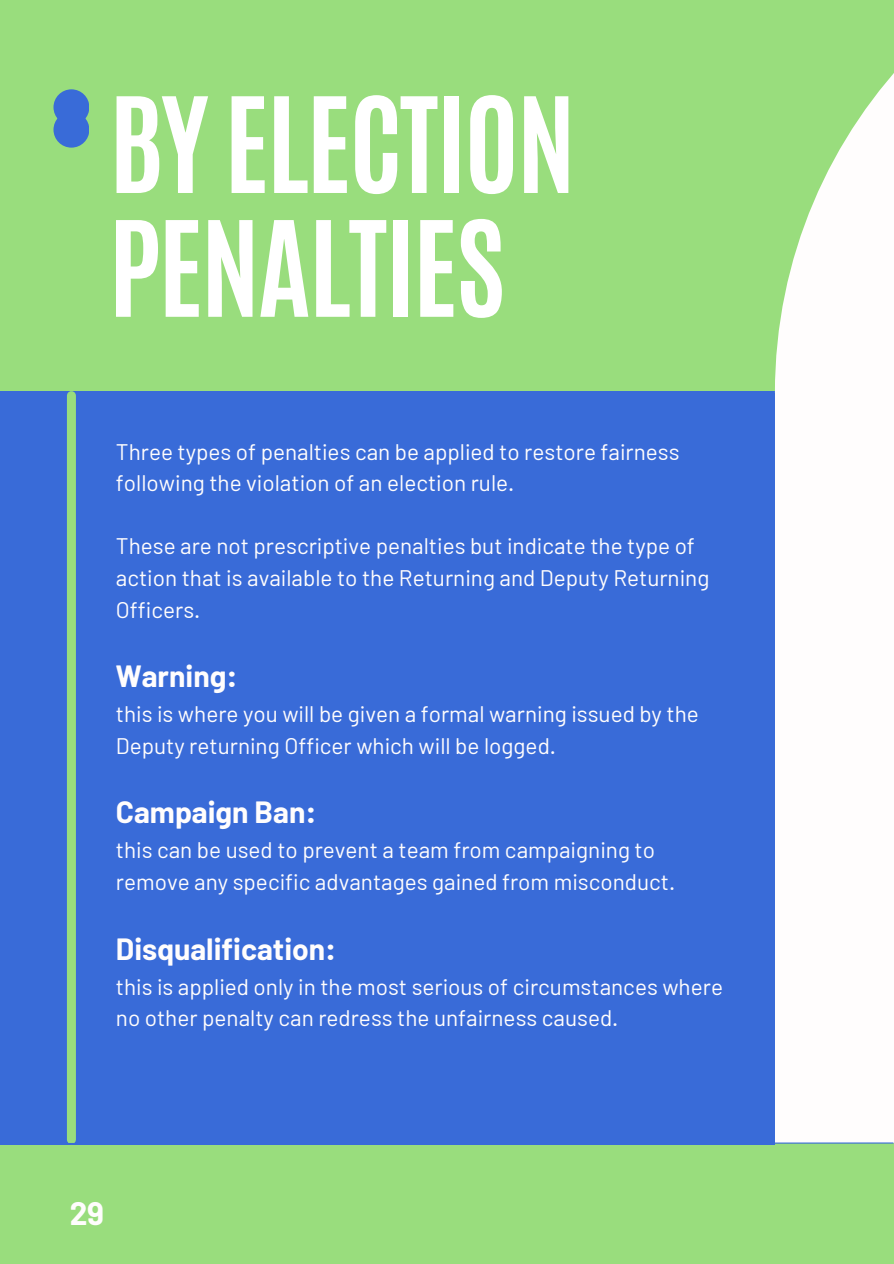
<style>
.page{position:relative;width:894px;height:1264px;background:#fff}
.page>*{position:absolute;margin:0;border:0;box-sizing:border-box;transform-origin:0 0}
.t1{font:700 112.5px/123.8px "Antonio";letter-spacing:-.02em;color:#fff}
.t2{font:700 31.65px "Barlow";color:#fffdfd}
.t3{font:700 30px "Barlow";color:#fffdfd}
.t4{font:22.5px/31.5px "Barlow";color:#fffdfd}
</style>
<div class="page">
<div style="left:0;top:0;width:893px;height:1263px;background:#99dd7d"></div>
<div style="left:0;top:391px;width:774px;height:753px;background:#396bd8"></div>
<div style="left:67px;top:395px;width:9px;height:744px;background:#99dd7d"></div>
<div style="left:53px;top:89px;width:36px;height:36px;background:#396bd8;border-radius:50%"></div>
<div style="left:53px;top:112px;width:36px;height:36px;background:#396bd8;border-radius:50%"></div>
<div style="left:774px;top:390px;width:119px;height:752px;background:#fffdfd"></div>
<svg style="left:67px;top:1141px;width:826px;height:3px"></svg>
<svg style="left:774px;top:74px;width:119px;height:319px;fill:#fffdfd"></svg>
<p class="t1" style="left:109px;top:83px;width:468px">BY ELECTION<br>PENALTIES</p>
<h1 class="t4" style="left:116px;top:435px;width:565px">Three types of penalties can be applied to restore fairness following the violation of an election rule.</h1>
<p class="t4" style="left:116px;top:529px;width:595px">These are not prescriptive penalties but indicate the type of action that is available to the Returning and Deputy Returning<br>Officers.</p>
<p class="t3" style="left:116px;top:657px;width:123px">Warning:</p>
<p class="t4" style="left:116px;top:697px;width:584px">this is where you will be given a formal warning issued by the<br>Deputy returning Officer which will be logged.</p>
<p class="t3" style="left:116px;top:793px;width:202px">Campaign Ban:</p>
<p class="t4" style="left:116px;top:833px;width:560px">this can be used to prevent a team from campaigning to remove any specific advantages gained from misconduct.</p>
<p class="t3" style="left:116px;top:929px;width:222px">Disqualification:</p>
<p class="t4" style="left:116px;top:969px;width:608px">this is applied only in the most serious of circumstances where no other penalty can redress the unfairness caused.</p>
<p class="t2" style="left:70px;top:1193px;width:35px">29</p>
</div>
